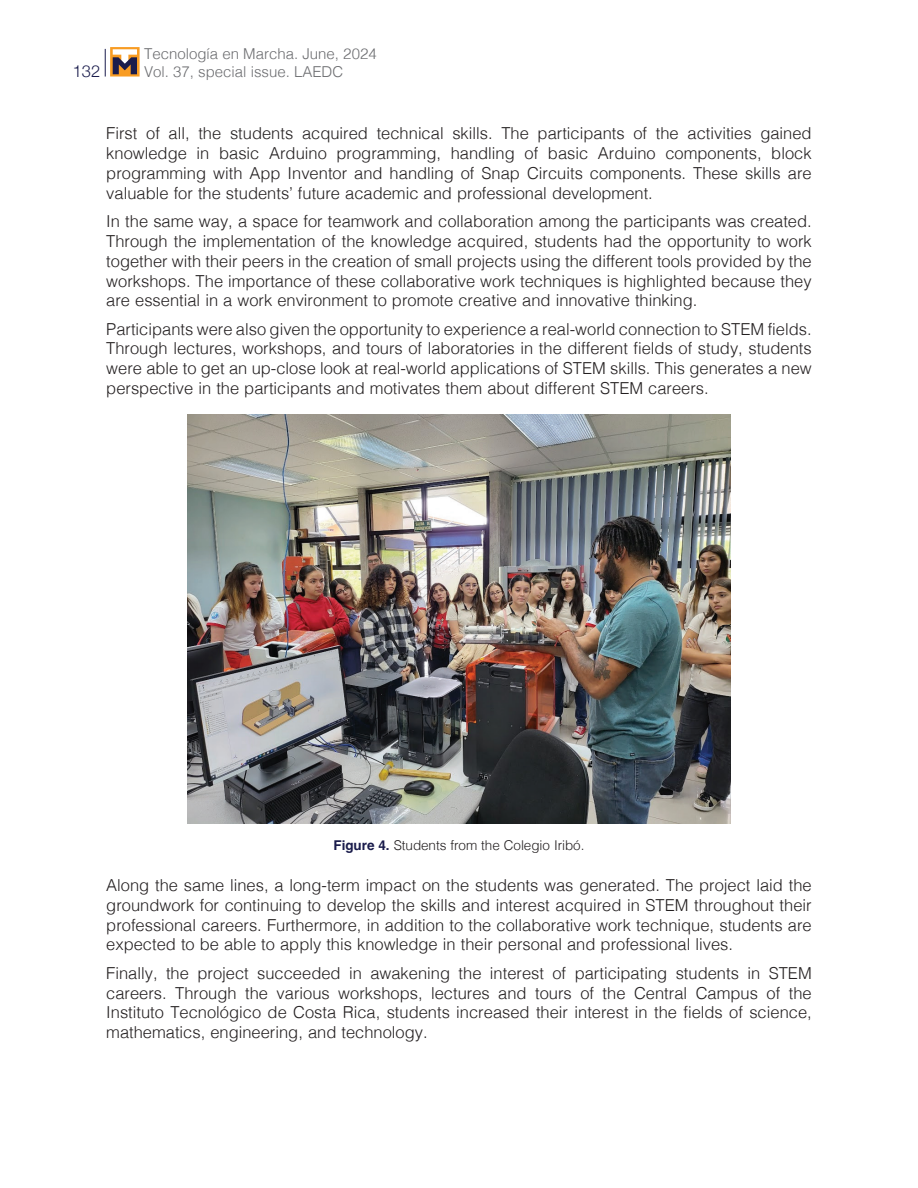
<style>
.page{position:relative;width:918px;height:1188px;background:#fff}
.page>*{position:absolute;margin:0;border:0;box-sizing:border-box;transform-origin:0 0}
.t1{font:300 16.5px/19.8px "Helvetica";color:#231f20;text-align:justify}
.t2{font:300 16.5px "Helvetica Neue";color:#1a1c4c}
.t3{font:300 15px "Helvetica";color:#6c6d70}
.t4{font:300 13.5px "Helvetica";letter-spacing:-.005em;color:#231f20}
.s1{font-weight:700;color:#1a1c4c}
</style>
<div class="page">
<svg style="left:105px;top:49px;width:1px;height:28px"></svg>
<svg style="left:110px;top:47px;width:30px;height:30px"></svg>
<svg style="left:113px;top:49px;width:24px;height:25px"></svg>
<img style="left:187px;top:414px;width:544px;height:409px">
<p class="t3" style="left:144px;top:40px;width:234px">Tecnología en Marcha. June, 2024</p>
<p class="t2" style="left:73px;top:57px;width:29px">132</p>
<p class="t3" style="left:144px;top:58px;width:201px">Vol. 37, special issue. LAEDC</p>
<p class="t1" style="left:106px;top:122px;width:707px">First of all, the students acquired technical skills. The participants of the activities gained knowledge in basic Arduino programming, handling of basic Arduino components, block programming with App Inventor and handling of Snap Circuits components. These skills are valuable for the students’ future academic and professional development.</p>
<p class="t1" style="left:106px;top:210px;width:707px">In the same way, a space for teamwork and collaboration among the participants was created.<br>Through the implementation of the knowledge acquired, students had the opportunity to work together with their peers in the creation of small projects using the different tools provided by the workshops. The importance of these collaborative work techniques is highlighted because they are essential in a work environment to promote creative and innovative thinking.</p>
<p class="t1" style="left:106px;top:318px;width:707px">Participants were also given the opportunity to experience a real-world connection to STEM fields.<br>Through lectures, workshops, and tours of laboratories in the different fields of study, students were able to get an up-close look at real-world applications of STEM skills. This generates a new perspective in the participants and motivates them about different STEM careers.</p>
<p class="t4" style="left:334px;top:834px;width:252px"><span class="s1">Figure 4.</span> Students from the Colegio Iribó.</p>
<p class="t1" style="left:106px;top:874px;width:707px">Along the same lines, a long-term impact on the students was generated. The project laid the groundwork for continuing to develop the skills and interest acquired in STEM throughout their professional careers. Furthermore, in addition to the collaborative work technique, students are expected to be able to apply this knowledge in their personal and professional lives.</p>
<p class="t1" style="left:106px;top:962px;width:707px">Finally, the project succeeded in awakening the interest of participating students in STEM careers. Through the various workshops, lectures and tours of the Central Campus of the Instituto Tecnológico de Costa Rica, students increased their interest in the fields of science, mathematics, engineering, and technology.</p>
</div>
